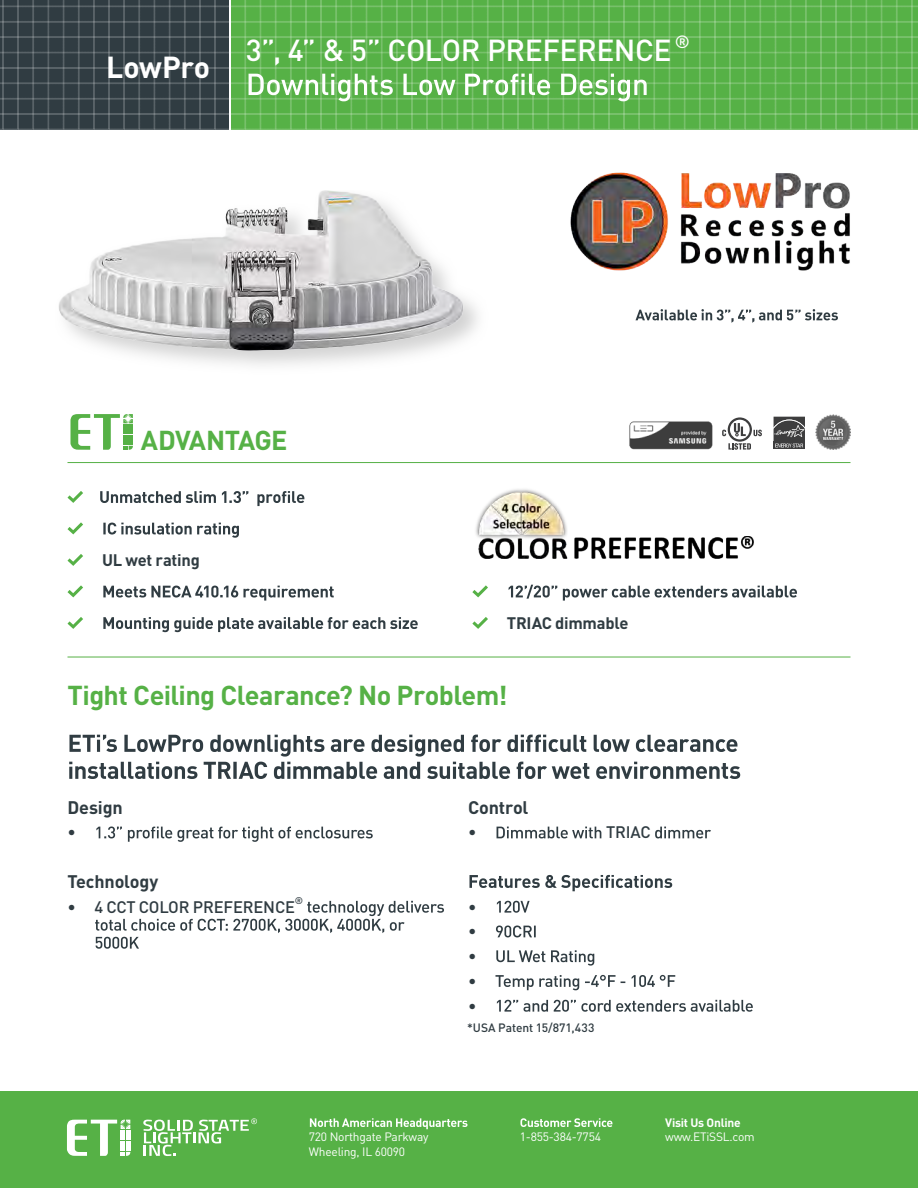
<style>
.page{position:relative;width:918px;height:1188px;background:#fff}
.page>*{position:absolute;margin:0;border:0;box-sizing:border-box;transform-origin:0 0}
.t1{font:500 30px "DINOT";letter-spacing:-.015em;color:#fff}
.t2{font:700 30px "DINOT";letter-spacing:-.01em;color:#fff}
.t3{font:700 27px "DINOT";letter-spacing:-.025em;color:#56b146}
.t4{font:700 18px "DINOT";letter-spacing:-.01em;color:#303c42}
.t5{font:500 16.5px/24.8px "DINOT";letter-spacing:-.01em;color:#303c42;text-align:justify}
.t6{font:700 16.5px "DINOT";letter-spacing:-.015em;color:#303c42}
.t7{font:12px/14.4px "DINOT";letter-spacing:-.02em;color:#fff}
.t8{font:500 12px "DINOT";color:#303c42}
.t9{font:700 12px "DINOT";letter-spacing:-.02em;color:#fff}
.t10{font:500 9.6px "DINOT";color:#303c42}
</style>
<div class="page">
<svg style="left:69px;top:735px;width:671px;height:44px"></svg>
<svg style="left:134px;top:299px;width:344px;height:67px;fill:#f4f4f4"></svg>
<img style="left:59px;top:190px;width:406px;height:163px">
<div style="left:0;top:1092px;width:918px;height:96px;background:#56b146"></div>
<svg style="left:310px;top:1118px;width:158px;height:11px"></svg>
<svg style="left:67px;top:1120px;width:63px;height:36px"></svg>
<svg style="left:143px;top:1118px;width:114px;height:38px"></svg>
<svg style="left:520px;top:1118px;width:92px;height:9px"></svg>
<svg style="left:67px;top:491px;width:16px;height:12px"></svg>
<svg style="left:100px;top:491px;width:204px;height:15px"></svg>
<svg style="left:67px;top:522px;width:16px;height:12px"></svg>
<svg style="left:103px;top:523px;width:136px;height:15px"></svg>
<svg style="left:67px;top:554px;width:16px;height:12px"></svg>
<svg style="left:67px;top:585px;width:16px;height:12px"></svg>
<svg style="left:103px;top:586px;width:231px;height:15px"></svg>
<svg style="left:67px;top:617px;width:16px;height:12px"></svg>
<svg style="left:103px;top:617px;width:315px;height:15px"></svg>
<svg style="left:472px;top:585px;width:16px;height:12px"></svg>
<svg style="left:509px;top:585px;width:288px;height:16px"></svg>
<svg style="left:472px;top:617px;width:16px;height:12px"></svg>
<hr style="left:68px;top:462px;width:782px;height:1px;background:#56b146">
<svg style="left:70px;top:414px;width:63px;height:36px"></svg>
<img style="left:629px;top:421px;width:83px;height:28px">
<svg style="left:722px;top:417px;width:40px;height:33px"></svg>
<img style="left:815px;top:414px;width:35px;height:36px">
<svg style="left:773px;top:416px;width:32px;height:33px"></svg>
<div style="left:774px;top:442px;width:31px;height:7px;background:#3d3d3e"></div>
<svg style="left:774px;top:417px;width:31px;height:31px"></svg>
<img style="left:570px;top:172px;width:280px;height:99px">
<svg style="left:636px;top:309px;width:202px;height:14px"></svg>
<hr style="left:68px;top:657px;width:782px;height:1px;background:#56b146">
<svg style="left:96px;top:827px;width:277px;height:15px"></svg>
<svg style="left:95px;top:901px;width:349px;height:48px"></svg>
<svg style="left:497px;top:827px;width:104px;height:11px"></svg>
<svg style="left:655px;top:827px;width:56px;height:11px"></svg>
<svg style="left:469px;top:875px;width:203px;height:16px"></svg>
<svg style="left:497px;top:901px;width:33px;height:12px"></svg>
<svg style="left:496px;top:926px;width:40px;height:11px"></svg>
<svg style="left:496px;top:950px;width:98px;height:16px"></svg>
<svg style="left:495px;top:975px;width:180px;height:15px"></svg>
<svg style="left:497px;top:1000px;width:256px;height:12px"></svg>
<img style="left:475px;top:489px;width:93px;height:69px">
<img style="left:574px;top:536px;width:180px;height:22px">
<svg style="left:0;top:0;width:918px;height:130px;background:#589a51"></svg>
<h1 class="t2" style="left:106px;top:48px;width:105px">LowPro</h1>
<h1 class="t1" style="left:246px;top:31px;width:446px">3”, 4” &amp; 5” COLOR PREFERENCE <sup>®</sup></h1>
<h2 class="t3" style="left:141px;top:423px;width:148px">ADVANTAGE</h2>
<h3 class="t6" style="left:102px;top:549px;width:99px">UL wet rating</h3>
<h3 class="t6" style="left:507px;top:612px;width:123px">TRIAC dimmable</h3>
<h2 class="t3" style="left:68px;top:678px;width:441px">Tight Ceiling Clearance? No Problem!</h2>
<h3 class="t4" style="left:68px;top:795px;width:57px">Design</h3>
<h3 class="t5" style="left:68px;top:820px;width:10px">•</h3>
<h3 class="t4" style="left:68px;top:870px;width:93px">Technology</h3>
<h3 class="t5" style="left:68px;top:894px;width:229px">• 4 CCT COLOR PREFERENCE</h3>
<p class="t10" style="left:295px;top:895px;width:10px">®</p>
<h3 class="t4" style="left:468px;top:795px;width:62px">Control</h3>
<h3 class="t5" style="left:468px;top:820px;width:10px">•</h3>
<h3 class="t5" style="left:606px;top:820px;width:46px">TRIAC</h3>
<h3 class="t5" style="left:468px;top:894px;width:10px">• • • • •</h3>
<p class="t8" style="left:467px;top:1020px;width:129px">*USA Patent 15/871,433</p>
<p class="t7" style="left:309px;top:1130px;width:121px">720 Northgate Parkway<br>Wheeling, IL 60090</p>
<p class="t7" style="left:520px;top:1130px;width:83px">1-855-384-7754</p>
<p class="t9" style="left:665px;top:1115px;width:77px">Visit Us Online</p>
<p class="t7" style="left:665px;top:1130px;width:91px">www.ETiSSL.com</p>
</div>
